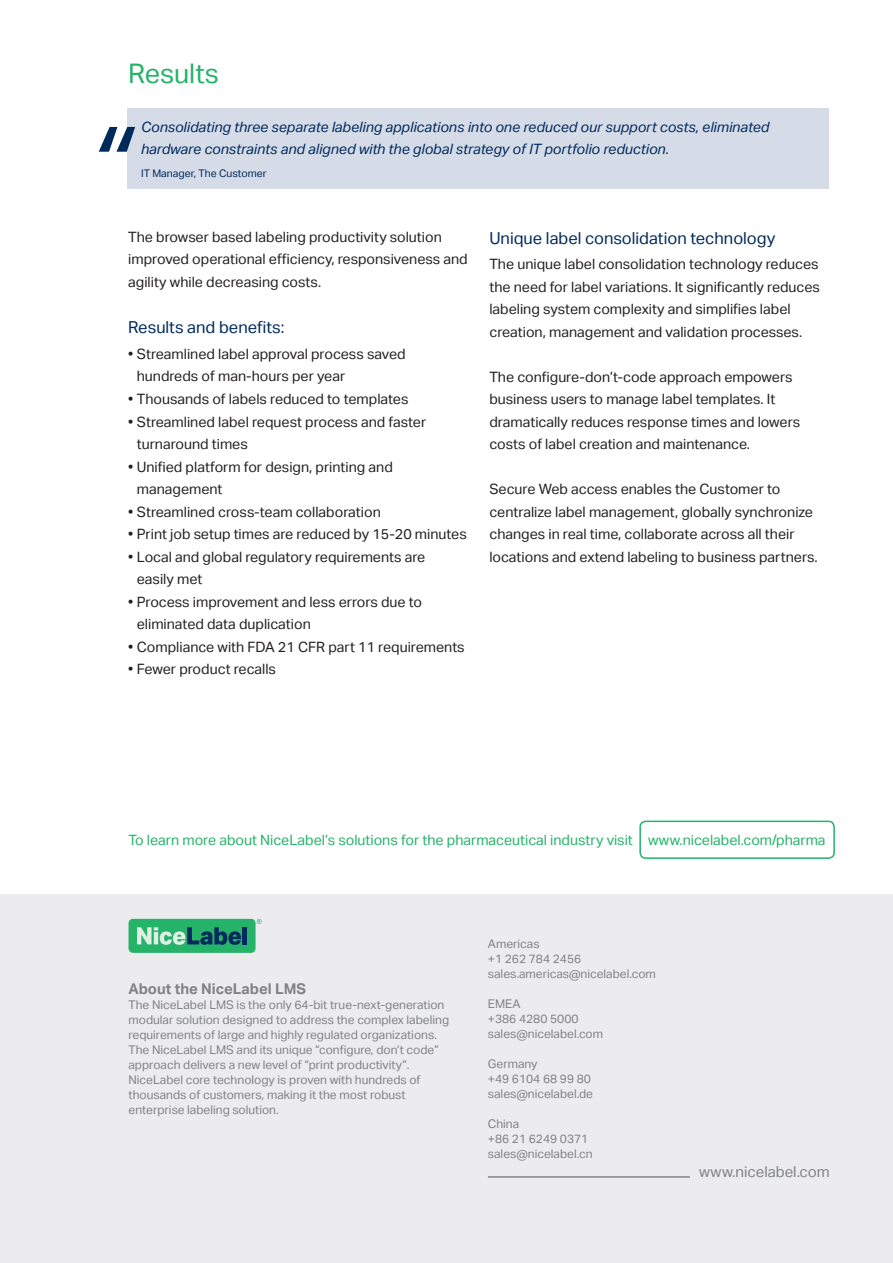
<style>
.page{position:relative;width:893px;height:1263px;background:#fff}
.page>*{position:absolute;margin:0;border:0;box-sizing:border-box;transform-origin:0 0}
.t1{font:27px "Aktiv Grotesk";color:#24b369}
.t2{font:16.5px "Aktiv Grotesk";color:#00295c}
.t3{font:15px "Aktiv Grotesk";color:#808285}
.t4{font:700 14.85px "Aktiv Grotesk";color:#808285}
.t5{font:14.25px/22.5px "Aktiv Grotesk";color:#231f20}
.t6{font:italic 14.25px/22.5px "Aktiv Grotesk";color:#00295c}
.t7{font:14.25px "Aktiv Grotesk";color:#24b369}
.t8{font:12px/15px "Aktiv Grotesk";color:#808285}
.t9{font:10.5px "Aktiv Grotesk";color:#00295c}
</style>
<div class="page">
<div style="left:127px;top:109px;width:702px;height:80px;background:#d5dce8"></div>
<svg style="left:99px;top:127px;width:36px;height:25px"></svg>
<div style="left:0;top:894px;width:893px;height:369px;background:#ececee"></div>
<hr style="left:488px;top:1176px;width:202px;height:2px;background:#808285">
<div style="left:639px;top:820px;width:196px;height:39px;border:2px solid #24b369;border-radius:6px"></div>
<div style="left:129px;top:919px;width:127px;height:34px;background:#24b369;border-radius:4px"></div>
<svg style="left:257px;top:919px;width:4px;height:5px"></svg>
<svg style="left:137px;top:927px;width:104px;height:18px"></svg>
<hr style="left:243px;top:927px;width:4px;height:17px;background:#00295c">
<h1 class="t1" style="left:128px;top:58px;width:92px">Results</h1>
<p class="t6" style="left:141px;top:115px;width:630px">Consolidating three separate labeling applications into one reduced our support costs, eliminated hardware constraints and aligned with the global strategy of IT portfolio reduction.</p>
<p class="t9" style="left:141px;top:167px;width:127px">IT Manager, The Customer</p>
<p class="t5" style="left:128px;top:226px;width:341px">The browser based labeling productivity solution improved operational efficiency, responsiveness and agility while decreasing costs.</p>
<p class="t2" style="left:128px;top:318px;width:158px">Results and benefits:</p>
<p class="t5" style="left:137px;top:343px;width:270px;text-indent:-9px">• Streamlined label approval process saved hundreds of man-hours per year</p>
<p class="t5" style="left:128px;top:388px;width:282px">• Thousands of labels reduced to templates</p>
<p class="t5" style="left:137px;top:410px;width:291px;text-indent:-9px">• Streamlined label request process and faster turnaround times</p>
<p class="t5" style="left:137px;top:455px;width:258px;text-indent:-9px">• Unified platform for design, printing and management</p>
<p class="t5" style="left:128px;top:500px;width:254px">• Streamlined cross-team collaboration</p>
<p class="t5" style="left:128px;top:523px;width:340px">• Print job setup times are reduced by 15-20 minutes</p>
<p class="t5" style="left:137px;top:545px;width:290px;text-indent:-9px">• Local and global regulatory requirements are easily met</p>
<p class="t5" style="left:137px;top:590px;width:287px;text-indent:-9px">• Process improvement and less errors due to eliminated data duplication</p>
<p class="t5" style="left:128px;top:635px;width:338px">• Compliance with FDA 21 CFR part 11 requirements</p>
<p class="t5" style="left:128px;top:658px;width:149px">• Fewer product recalls</p>
<p class="t2" style="left:489px;top:228px;width:287px">Unique label consolidation technology</p>
<p class="t5" style="left:489px;top:253px;width:332px">The unique label consolidation technology reduces the need for label variations. It significantly reduces labeling system complexity and simplifies label creation, management and validation processes.</p>
<p class="t5" style="left:489px;top:365px;width:312px">The configure-don’t-code approach empowers business users to manage label templates. It dramatically reduces response times and lowers costs of label creation and maintenance.</p>
<p class="t5" style="left:489px;top:478px;width:330px">Secure Web access enables the Customer to centralize label management, globally synchronize changes in real time, collaborate across all their locations and extend labeling to business partners.</p>
<p class="t7" style="left:129px;top:832px;width:699px">To learn more about NiceLabel’s solutions for the pharmaceutical industry visit www.nicelabel.com/pharma</p>
<p class="t4" style="left:129px;top:980px;width:179px">About the NiceLabel LMS</p>
<p class="t8" style="left:129px;top:998px;width:322px">The NiceLabel LMS is the only 64-bit true-next-generation modular solution designed to address the complex labeling requirements of large and highly regulated organizations.<br>The NiceLabel LMS and its unique “configure, don’t code” approach delivers a new level of “print productivity”.<br>NiceLabel core technology is proven with hundreds of thousands of customers, making it the most robust enterprise labeling solution.</p>
<p class="t8" style="left:488px;top:937px;width:169px">Americas<br>+1 262 784 2456 sales.americas@nicelabel.com</p>
<p class="t8" style="left:488px;top:997px;width:117px">EMEA<br>+386 4280 5000 sales@nicelabel.com</p>
<p class="t8" style="left:488px;top:1057px;width:107px">Germany<br>+49 6104 68 99 80 sales@nicelabel.de</p>
<p class="t8" style="left:488px;top:1117px;width:106px">China<br>+86 21 6249 0371 sales@nicelabel.cn</p>
<p class="t3" style="left:699px;top:1163px;width:132px">www.nicelabel.com</p>
</div>
